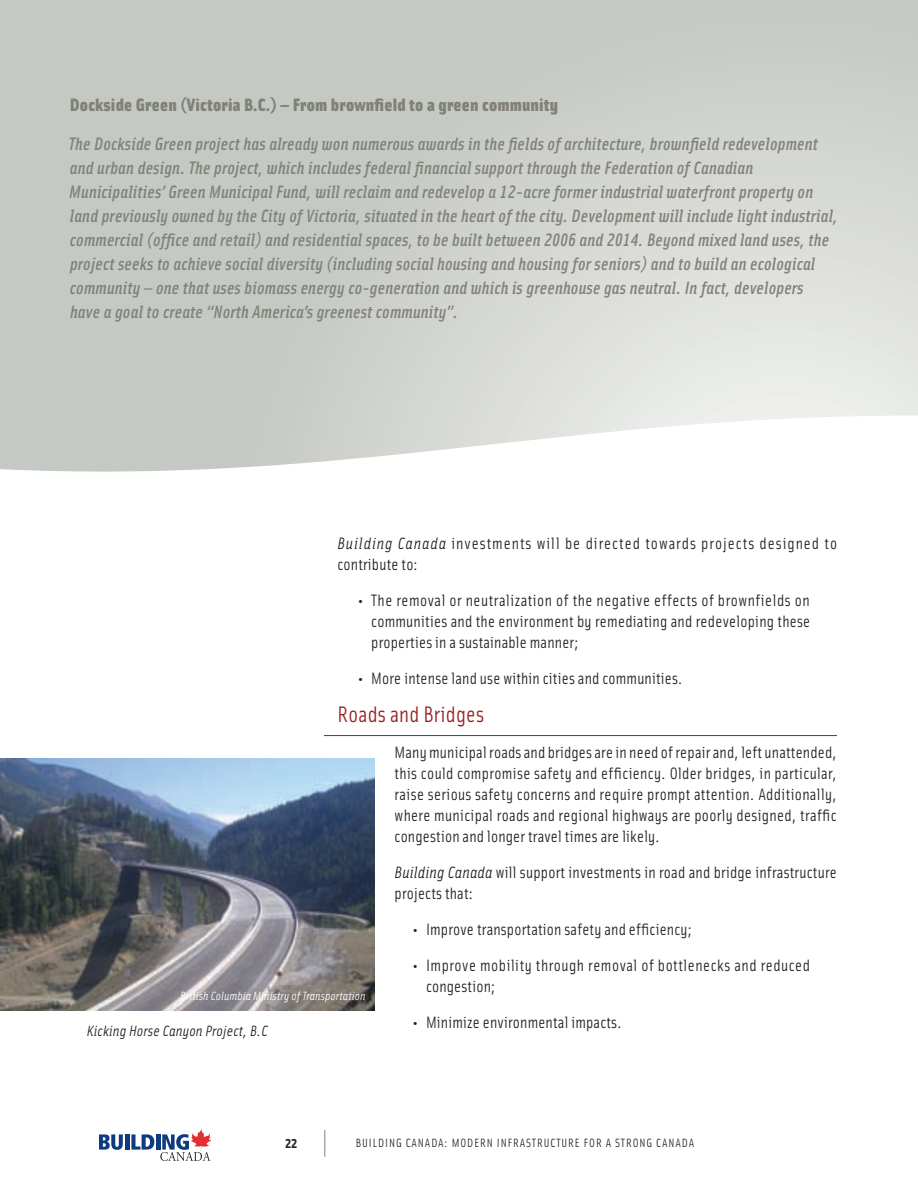
<style>
.page{position:relative;width:918px;height:1188px;background:#fff}
.page>*{position:absolute;margin:0;border:0;box-sizing:border-box;transform-origin:0 0}
.t1{font:22.5px "Solex";color:#981e20}
.t2{font:italic 18px/24px "Solex Medium Lining";letter-spacing:.01em;color:#818178}
.t3{font:18px "Solex Black Lining";letter-spacing:.01em;color:#818178}
.t4{font:16.5px/21px "Solex";letter-spacing:.015em;color:#231f20;text-align:justify}
.t5{font:16.5px/21px "Solex";letter-spacing:.055em;color:#231f20}
.t6{font:italic 15px "Solex";letter-spacing:.01em;color:#231f20}
.t7{font:700 15px "Solex";color:#231f20}
.t8{font:12px "Solex";letter-spacing:.075em;color:#231f20}
.t9{font:italic 12px "Solex";letter-spacing:.01em;color:#fff}
.s1{font-style:italic}
</style>
<div class="page">
<svg style="left:324px;top:1130px;width:1px;height:27px"></svg>
<svg style="left:99px;top:1134px;width:24px;height:16px"></svg>
<hr style="left:125px;top:1134px;width:4px;height:16px;background:#0e3a80">
<svg style="left:131px;top:1134px;width:23px;height:16px"></svg>
<hr style="left:156px;top:1134px;width:4px;height:16px;background:#0e3a80">
<svg style="left:160px;top:1129px;width:51px;height:32px"></svg>
<svg style="left:0;top:0;width:918px;height:472px;background:#cfd2cd"></svg>
<hr style="left:324px;top:735px;width:513px;height:1px;background:#981e20">
<img style="left:0;top:759px;width:374px;height:251px">
<p class="t3" style="left:70px;top:92px;width:490px">Dockside Green (Victoria B.C.) — From brownfield to a green community</p>
<p class="t2" style="left:69px;top:131px;width:771px">The Dockside Green project has already won numerous awards in the fields of architecture, brownfield redevelopment and urban design. The project, which includes federal financial support through the Federation of Canadian Municipalities’ Green Municipal Fund, will reclaim and redevelop a 12-acre former industrial waterfront property on land previously owned by the City of Victoria, situated in the heart of the city. Development will include light industrial, commercial (office and retail) and residential spaces, to be built between 2006 and 2014. Beyond mixed land uses, the project seeks to achieve social diversity (including social housing and housing for seniors) and to build an ecological community — one that uses biomass energy co-generation and which is greenhouse gas neutral. In fact, developers<br>have a goal to create “North America’s greenest community”.</p>
<p class="t5" style="left:338px;top:532px;width:501px"><span class="s1">Building Canada</span> investments will be directed towards projects designed to contribute to:</p>
<p class="t4" style="left:371px;top:589px;width:441px;text-indent:-13px">• The removal or neutralization of the negative effects of brownfields on communities and the environment by remediating and redeveloping these properties in a sustainable manner;</p>
<p class="t4" style="left:358px;top:667px;width:326px">• More intense land use within cities and communities.</p>
<p class="t1" style="left:338px;top:700px;width:148px">Roads and Bridges</p>
<p class="t4" style="left:395px;top:741px;width:444px">Many municipal roads and bridges are in need of repair and, left unattended, this could compromise safety and efficiency. Older bridges, in particular, raise serious safety concerns and require prompt attention. Additionally, where municipal roads and regional highways are poorly designed, traffic congestion and longer travel times are likely.</p>
<p class="t4" style="left:395px;top:861px;width:444px"><span class="s1">Building Canada</span> will support investments in road and bridge infrastructure projects that:</p>
<p class="t4" style="left:413px;top:918px;width:281px">• Improve transportation safety and efficiency;</p>
<p class="t4" style="left:426px;top:954px;width:386px;text-indent:-13px">• Improve mobility through removal of bottlenecks and reduced congestion;</p>
<p class="t4" style="left:413px;top:1011px;width:211px">• Minimize environmental impacts.</p>
<p class="t9" style="left:180px;top:988px;width:187px">British Columbia Ministry of Transportation</p>
<p class="t6" style="left:87px;top:1022px;width:182px">Kicking Horse Canyon Project, B.C</p>
<p class="t7" style="left:285px;top:1133px;width:14px">22</p>
<p class="t8" style="left:356px;top:1135px;width:340px">Bui ldi ng Canada: Modern Infrastructure for a Strong Canada</p>
</div>
